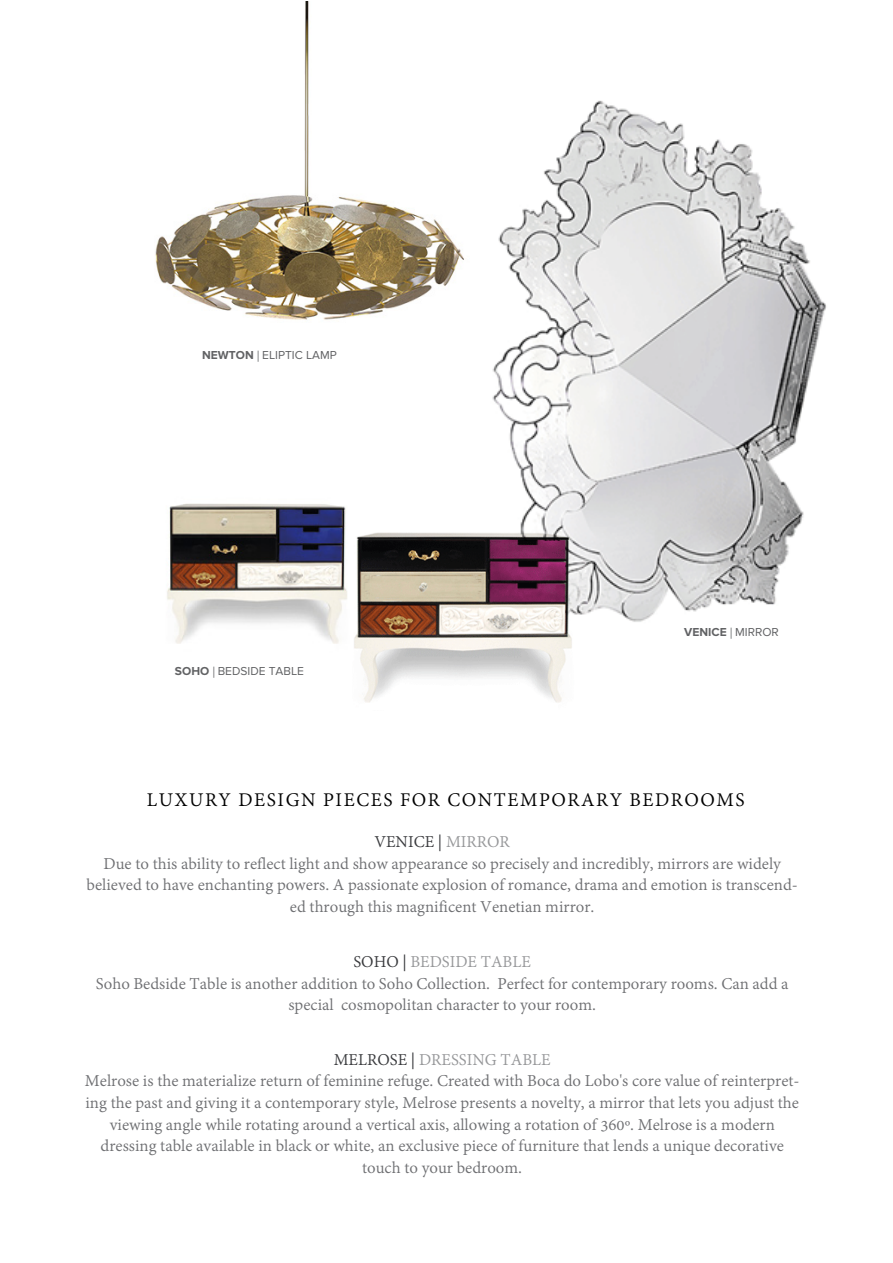
<style>
.page{position:relative;width:893px;height:1263px;background:#fff}
.page>*{position:absolute;margin:0;border:0;box-sizing:border-box;transform-origin:0 0}
.t1{font:21px "Adobe Devanagari";letter-spacing:.075em;color:#000101}
.t2{font:18px/21.6px "Adobe Devanagari";color:#6e6f72;text-align:center}
.t3{font:12px "Proxima Nova";color:#616264}
.t4{font:700 12px "Proxima Nova";color:#616264}
.s1{font-weight:700}
.s2{font-family:"Adobe Devanagari"}
.s3{font-family:"Adobe Devanagari";font-weight:400}
.s4{font-weight:400}
.s5{color:#393a3d}
.s6{color:#969799}
</style>
<div class="page">
<img style="left:492px;top:100px;width:334px;height:522px">
<img style="left:364px;top:484px;width:236px;height:219px">
<img style="left:155px;top:2px;width:309px;height:318px">
<img style="left:167px;top:484px;width:206px;height:192px">
<p class="t3" style="left:202px;top:348px;width:136px"><span class="s1">NEWTON</span> <span class="s2">|</span> ELIPTIC LAMP</p>
<p class="t3" style="left:175px;top:664px;width:131px"><span class="s1">SOHO</span> <span class="s2">|</span> BEDSIDE TABLE</p>
<p class="t4" style="left:684px;top:625px;width:96px">VENICE <span class="s3">|</span> <span class="s4">MIRROR</span></p>
<p class="t1" style="left:147px;top:788px;width:599px">LUXURY DESIGN PIECES FOR CONTEMPORARY BEDROOMS</p>
<p class="t2" style="left:87px;top:832px;width:713px"><span class="s5">VENICE |</span> <span class="s6">MIRROR<br></span>Due to this ability to reflect light and show appearance so precisely and incredibly, mirrors are widely believed to have enchanting powers. A passionate explosion of romance, drama and emotion is transcend&shy;ed through this magnificent Venetian mirror.</p>
<p class="t2" style="left:96px;top:953px;width:694px"><span class="s5">SOHO |</span> <span class="s6">BEDSIDE TABLE<br></span>Soho Bedside Table is another addition to Soho Collection. Perfect for contemporary rooms. Can add a special cosmopolitan character to your room.</p>
<p class="t2" style="left:85px;top:1050px;width:716px"><span class="s5">MELROSE |</span> <span class="s6">DRESSING TABLE<br></span>Melrose is the materialize return of feminine refuge. Created with Boca do Lobo's core value of reinterpret&shy;ing the past and giving it a contemporary style, Melrose presents a novelty, a mirror that lets you adjust the viewing angle while rotating around a vertical axis, allowing a rotation of 360º. Melrose is a modern dressing table available in black or white, an exclusive piece of furniture that lends a unique decorative touch to your bedroom.</p>
</div>
